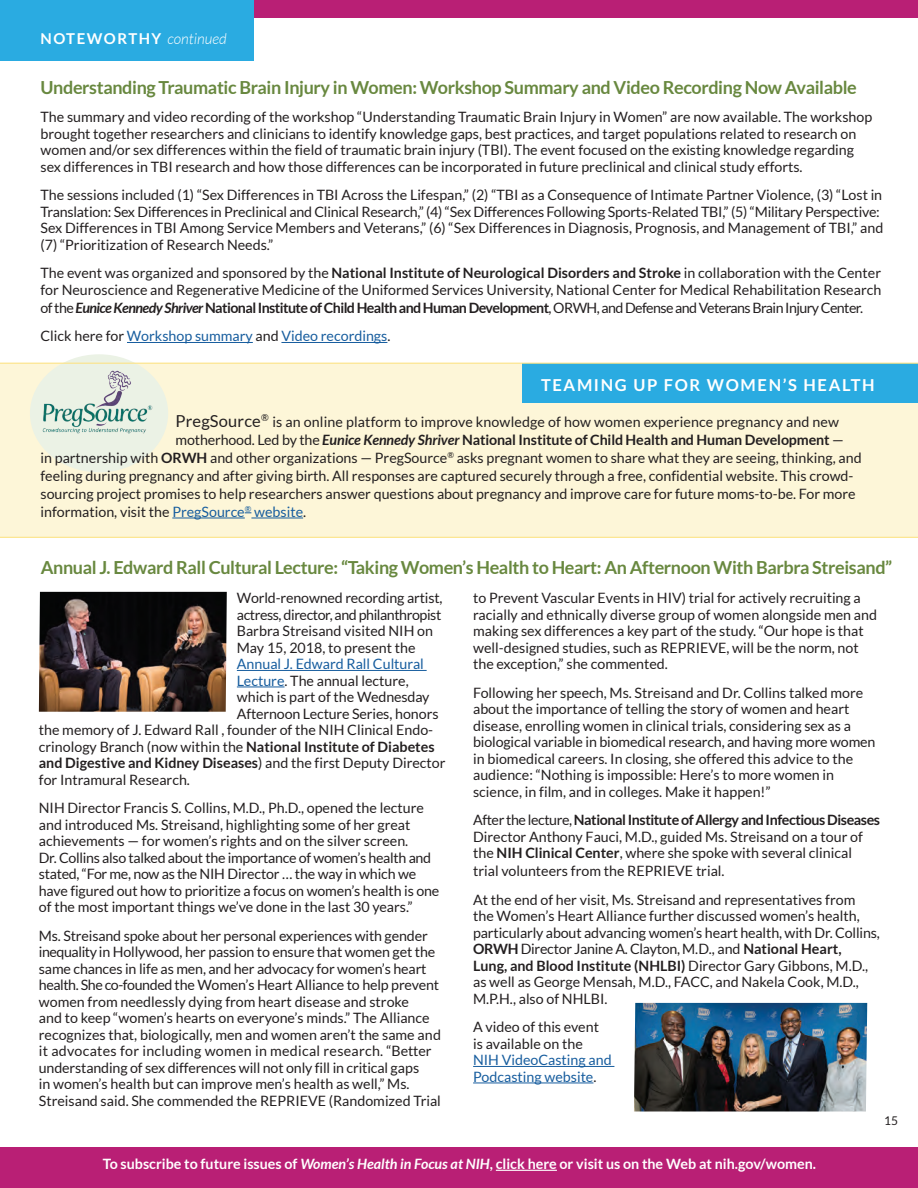
<style>
.page{position:relative;width:918px;height:1188px;background:#fff}
.page>*{position:absolute;margin:0;border:0;box-sizing:border-box;transform-origin:0 0}
.t1{font:700 18px "Lato";letter-spacing:-.02em;color:#68883f}
.t2{font:700 16.5px "Lato";letter-spacing:.1em;color:#fff}
.t3{font:700 15px "Lato";letter-spacing:.1em;color:#fff}
.t4{font:14.25px/16.5px "Lato";color:#231f20}
.t5{font:14.25px/28.5px "Lato";letter-spacing:-.03em;color:#231f20}
.t6{font:700 14.25px "Lato";letter-spacing:-.01em;color:#231f20}
.t7{font:700 14.25px "Lato";color:#fff}
.t8{font:14.25px/16.5px "Lato";color:#175d9e}
.t9{font:12px "Lato";color:#231f20}
.s1{font-weight:300;font-style:italic}
.s2{font-weight:700}
.s3{font-weight:700;font-style:italic}
.s4{color:#175d9e}
.s5{font-size:16.5px}
.s6{font-weight:400}
.s7{font-style:italic}
.s8{color:#231f20}
</style>
<div class="page">
<div style="left:0;top:363px;width:918px;height:174px;background:#fdf6d8"></div>
<hr style="left:473px;top:1083px;width:120px;height:1px;background:#175d9e">
<hr style="left:473px;top:1066px;width:141px;height:1px;background:#175d9e">
<hr style="left:237px;top:687px;width:48px;height:1px;background:#175d9e">
<hr style="left:237px;top:670px;width:190px;height:1px;background:#175d9e">
<hr style="left:251px;top:518px;width:52px;height:1px;background:#175d9e">
<hr style="left:172px;top:518px;width:73px;height:1px;background:#175d9e">
<div style="left:30px;top:354px;width:138px;height:118px;background:#ebf2e5;border-radius:50%"></div>
<img style="left:41px;top:369px;width:119px;height:76px">
<hr style="left:281px;top:342px;width:106px;height:1px;background:#175d9e">
<hr style="left:127px;top:342px;width:126px;height:1px;background:#175d9e">
<hr style="left:0;top:537px;width:918px;height:1px;background:#fce386">
<div style="left:0;top:1148px;width:918px;height:40px;background:#b91f75"></div>
<hr style="left:496px;top:1170px;width:61px;height:1px;background:#fff">
<div style="left:0;top:0;width:918px;height:18px;background:#b91f75"></div>
<div style="left:0;top:0;width:254px;height:61px;background:#2aabe1"></div>
<div style="left:523px;top:363px;width:395px;height:40px;background:#2aabe1"></div>
<hr style="left:0;top:363px;width:918px;height:1px;background:#fce386">
<img style="left:39px;top:592px;width:188px;height:120px">
<img style="left:634px;top:1003px;width:233px;height:109px">
<p class="t3" style="left:41px;top:30px;width:188px">NOTEWORTHY <span class="s1">continued</span></p>
<p class="t1" style="left:40px;top:77px;width:818px">Understanding Traumatic Brain Injury in Women: Workshop Summary and Video Recording Now Available</p>
<p class="t4" style="left:40px;top:109px;width:833px">The summary and video recording of the workshop “Understanding Traumatic Brain Injury in Women” are now available. The workshop brought together researchers and clinicians to identify knowledge gaps, best practices, and target populations related to research on women and/or sex differences within the field of traumatic brain injury (TBI). The event focused on the existing knowledge regarding sex differences in TBI research and how those differences can be incorporated in future preclinical and clinical study efforts.</p>
<p class="t4" style="left:40px;top:187px;width:844px">The sessions included (1) “Sex Differences in TBI Across the Lifespan,” (2) “TBI as a Consequence of Intimate Partner Violence, (3) “Lost in Translation: Sex Differences in Preclinical and Clinical Research,” (4) “Sex Differences Following Sports-Related TBI,” (5) “Military Perspective:<br>Sex Differences in TBI Among Service Members and Veterans,” (6) “Sex Differences in Diagnosis, Prognosis, and Management of TBI,” and (7) “Prioritization of Research Needs.”</p>
<p class="t4" style="left:40px;top:265px;width:842px">The event was organized and sponsored by the <span class="s2">National Institute of Neurological Disorders and Stroke</span> in collaboration with the Center for Neuroscience and Regenerative Medicine of the Uniformed Services University, National Center for Medical Rehabilitation Research</p>
<p class="t5" style="left:40px;top:293px;width:824px">of the <span class="s3">Eunice Kennedy Shriver</span> <span class="s2">National Institute of Child Health and Human Development</span>, ORWH, and Defense and Veterans Brain Injury Center.<br>Click here for <span class="s4">Workshop summary</span> and <span class="s4">Video recordings</span>.</p>
<p class="t2" style="left:541px;top:375px;width:335px">TEAMING UP FOR WOMEN’S HEALTH</p>
<p class="t4" style="left:176px;top:413px;width:665px"><span class="s5">PregSource</span><sup>®</sup> is an online platform to improve knowledge of how women experience pregnancy and new</p>
<p class="t6" style="left:175px;top:432px;width:670px"><span class="s6">motherhood. Led by the</span> <span class="s7">Eunice Kennedy Shriver</span> National Institute of Child Health and Human Development <span class="s6">—</span></p>
<p class="t4" style="left:40px;top:449px;width:823px">in partnership with <span class="s2">ORWH</span> and other organizations — PregSource<sup>®</sup> asks pregnant women to share what they are seeing, thinking, and</p>
<p class="t4" style="left:40px;top:467px;width:815px">feeling during pregnancy and after giving birth. All responses are captured securely through a free, confidential website. This crowd-</p>
<p class="t4" style="left:40px;top:485px;width:817px">sourcing project promises to help researchers answer questions about pregnancy and improve care for future moms-to-be. For more</p>
<p class="t4" style="left:40px;top:503px;width:267px">information, visit the <span class="s4">PregSource</span><sup>®</sup> <span class="s4">website</span>.</p>
<p class="t1" style="left:41px;top:557px;width:853px">Annual J. Edward Rall Cultural Lecture: “Taking Women’s Health to Heart: An Afternoon With Barbra Streisand”</p>
<p class="t4" style="left:237px;top:590px;width:207px">World-renowned recording artist, actress, director, and philanthropist Barbra Streisand visited NIH on May 15, 2018, to present the</p>
<p class="t8" style="left:237px;top:656px;width:189px">Annual J. Edward Rall Cultural</p>
<p class="t4" style="left:237px;top:672px;width:173px"><span class="s4">Lecture</span>. The annual lecture,</p>
<p class="t4" style="left:237px;top:689px;width:194px">which is part of the Wednesday</p>
<p class="t4" style="left:237px;top:705px;width:203px">Afternoon Lecture Series, honors</p>
<p class="t4" style="left:39px;top:722px;width:396px">the memory of J. Edward Rall , founder of the NIH Clinical Endo-</p>
<p class="t4" style="left:39px;top:738px;width:397px">crinology Branch (now within the <span class="s2">National Institute of Diabetes</span></p>
<p class="t6" style="left:39px;top:755px;width:408px">and Digestive and Kidney Diseases<span class="s6">) and the first Deputy Director</span></p>
<p class="t4" style="left:39px;top:771px;width:153px">for Intramural Research.</p>
<p class="t4" style="left:39px;top:800px;width:402px">NIH Director Francis S. Collins, M.D., Ph.D., opened the lecture and introduced Ms. Streisand, highlighting some of her great achievements — for women’s rights and on the silver screen.<br>Dr. Collins also talked about the importance of women’s health and stated, “For me, now as the NIH Director … the way in which we have figured out how to prioritize a focus on women’s health is one of the most important things we’ve done in the last 30 years.”</p>
<p class="t4" style="left:39px;top:927px;width:404px">Ms. Streisand spoke about her personal experiences with gender inequality in Hollywood, her passion to ensure that women get the same chances in life as men, and her advocacy for women’s heart health. She co-founded the Women’s Heart Alliance to help prevent women from needlessly dying from heart disease and stroke<br>and to keep “women’s hearts on everyone’s minds.” The Alliance recognizes that, biologically, men and women aren’t the same and it advocates for including women in medical research. “Better understanding of sex differences will not only fill in critical gaps<br>in women’s health but can improve men’s health as well,” Ms.<br>Streisand said. She commended the REPRIEVE (Randomized Trial</p>
<p class="t9" style="left:884px;top:1114px;width:15px">15</p>
<p class="t7" style="left:103px;top:1156px;width:715px">To subscribe to future issues of <span class="s7">Women’s Health in Focus at NIH</span>, click here or visit us on the Web at nih.gov/women.</p>
<p class="t4" style="left:473px;top:590px;width:405px">to Prevent Vascular Events in HIV) trial for actively recruiting a racially and ethnically diverse group of women alongside men and making sex differences a key part of the study. “Our hope is that well-designed studies, such as REPRIEVE, will be the norm, not the exception,” she commented.</p>
<p class="t4" style="left:473px;top:684px;width:404px">Following her speech, Ms. Streisand and Dr. Collins talked more about the importance of telling the story of women and heart disease, enrolling women in clinical trials, considering sex as a biological variable in biomedical research, and having more women in biomedical careers. In closing, she offered this advice to the audience: “Nothing is impossible: Here’s to more women in science, in film, and in colleges. Make it happen!”</p>
<p class="t4" style="left:473px;top:812px;width:409px">After the lecture, <span class="s2">National Institute of Allergy and Infectious Diseases<br></span>Director Anthony Fauci, M.D., guided Ms. Streisand on a tour of the <span class="s2">NIH Clinical Center</span>, where she spoke with several clinical</p>
<p class="t4" style="left:473px;top:857px;width:384px;line-height:28.5px">trial volunteers from the REPRIEVE trial.<br>At the end of her visit, Ms. Streisand and representatives from</p>
<p class="t4" style="left:473px;top:908px;width:408px">the Women’s Heart Alliance further discussed women’s health, particularly about advancing women’s heart health, with Dr. Collins, <span class="s2">ORWH</span> Director Janine A. Clayton, M.D., and <span class="s2">National Heart,<br>Lung, and Blood Institute (NHLBI)</span> Director Gary Gibbons, M.D., as well as George Mensah, M.D., FACC, and Nakela Cook, M.D., M.P.H., also of NHLBI.</p>
<p class="t4" style="left:473px;top:1019px;width:127px">A video of this event is available on the</p>
<p class="t8" style="left:473px;top:1052px;width:140px">NIH VideoCasting and<br>Podcasting website<span class="s8">.</span></p>
</div>
